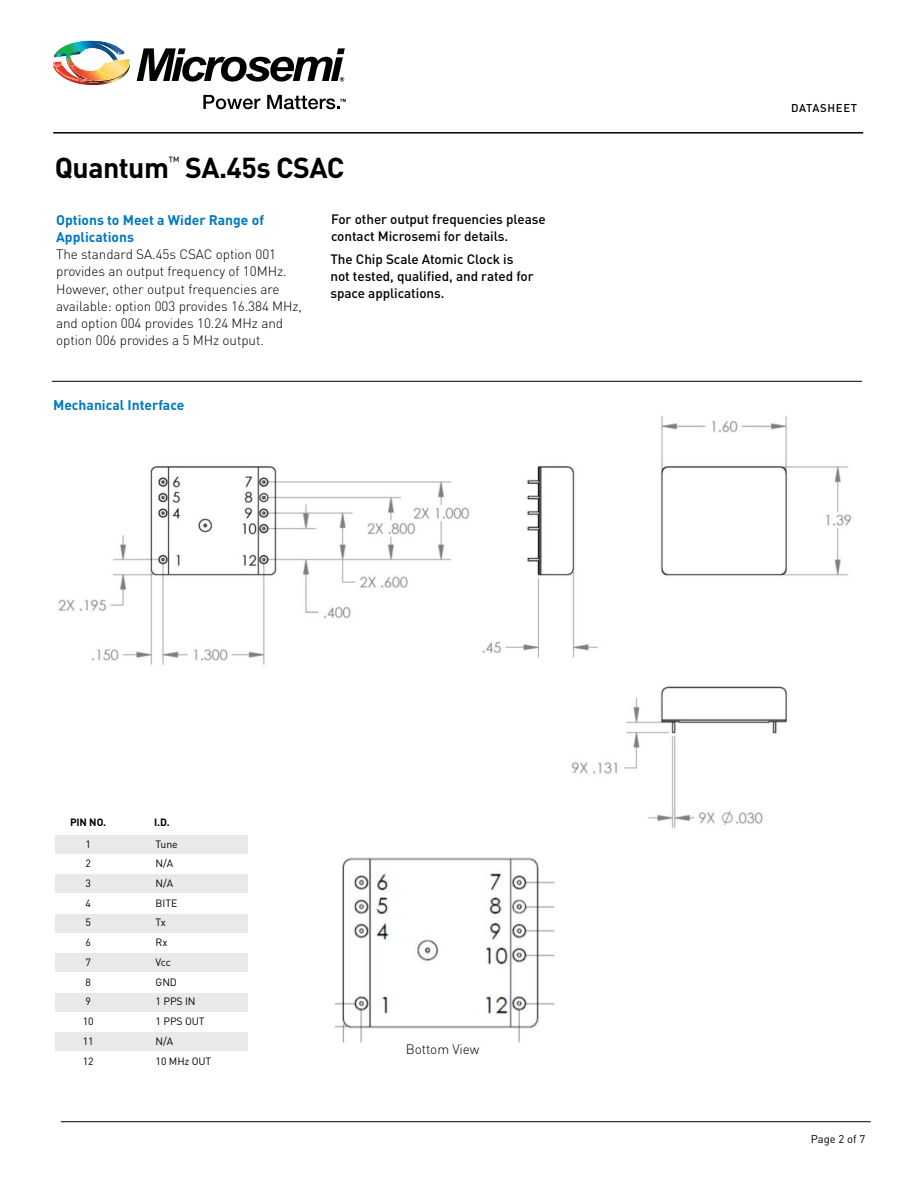
<style>
.page{position:relative;width:918px;height:1188px;background:#fff}
.page>*{position:absolute;margin:0;border:0;box-sizing:border-box;transform-origin:0 0}
.t1{font:700 28.5px "DINOT";letter-spacing:-.02em;color:#000}
.t2{font:700 13.8px/17.2px "DINOT";color:#0078c1}
.t3{font:300 13.5px/17.2px "DINOT";letter-spacing:-.005em;color:#000}
.t4{font:500 13.5px/17.2px "DINOT";letter-spacing:-.005em;color:#000}
.t5{font:500 11.25px "DINOT";letter-spacing:.06em;color:#000}
.t6{font:11.25px "DINOT";color:#000}
.t7{font:10.5px "DINOT";letter-spacing:-.01em;color:#000}
.t8{font:700 10.5px "DINOT";color:#000}
</style>
<div class="page">
<hr style="left:53px;top:132px;width:810px;height:2px;background:#000">
<hr style="left:61px;top:1121px;width:810px;height:1px;background:#000">
<svg style="left:137px;top:48px;width:208px;height:34px"></svg>
<img style="left:85px;top:40px;width:39px;height:11px">
<img style="left:117px;top:41px;width:6px;height:10px">
<img style="left:57px;top:41px;width:60px;height:10px">
<img style="left:69px;top:46px;width:46px;height:5px">
<svg style="left:78px;top:41px;width:15px;height:1px"></svg>
<img style="left:76px;top:83px;width:34px;height:2px">
<img style="left:53px;top:51px;width:76px;height:32px">
<svg style="left:203px;top:95px;width:57px;height:14px"></svg>
<svg style="left:267px;top:95px;width:79px;height:14px"></svg>
<img style="left:335px;top:856px;width:220px;height:188px">
<img style="left:58px;top:416px;width:794px;height:413px">
<hr style="left:52px;top:381px;width:810px;height:1px;background:#000">
<div style="left:55px;top:874px;width:193px;height:19px;background:#e8e9ea"></div>
<div style="left:55px;top:953px;width:193px;height:19px;background:#e8e9ea"></div>
<div style="left:55px;top:1032px;width:193px;height:19px;background:#e8e9ea"></div>
<div style="left:55px;top:835px;width:193px;height:19px;background:#e8e9ea"></div>
<div style="left:55px;top:914px;width:193px;height:19px;background:#e8e9ea"></div>
<div style="left:55px;top:993px;width:193px;height:19px;background:#e8e9ea"></div>
<h1 class="t1" style="left:55px;top:155px;width:291px">Quantum<sup>™</sup> SA.45s CSAC</h1>
<p class="t2" style="left:56px;top:212px;width:209px">Options to Meet a Wider Range of<br>Applications</p>
<p class="t3" style="left:56px;top:247px;width:247px">The standard SA.45s CSAC option 001 provides an output frequency of 10MHz.<br>However, other output frequencies are available: option 003 provides 16.384 MHz, and option 004 provides 10.24 MHz and option 006 provides a 5 MHz output.</p>
<p class="t2" style="left:53px;top:397px;width:133px">Mechanical Interface</p>
<p class="t4" style="left:331px;top:212px;width:216px">For other output frequencies please contact Microsemi for details.</p>
<p class="t4" style="left:330px;top:252px;width:205px">The Chip Scale Atomic Clock is not tested, qualified, and rated for space applications.</p>
<p class="t8" style="left:70px;top:818px;width:38px">PIN NO.</p>
<p class="t8" style="left:154px;top:818px;width:17px">I.D.</p>
<p class="t7" style="left:85px;top:839px;width:7px">1</p>
<p class="t7" style="left:156px;top:839px;width:24px">Tune</p>
<p class="t7" style="left:85px;top:859px;width:7px">2</p>
<p class="t7" style="left:156px;top:859px;width:19px">N/A</p>
<p class="t7" style="left:85px;top:879px;width:7px">3</p>
<p class="t7" style="left:156px;top:879px;width:19px">N/A</p>
<p class="t7" style="left:85px;top:898px;width:7px">4</p>
<p class="t7" style="left:156px;top:898px;width:23px">BITE</p>
<p class="t7" style="left:85px;top:918px;width:7px">5</p>
<p class="t7" style="left:156px;top:918px;width:12px">Tx</p>
<p class="t7" style="left:85px;top:938px;width:7px">6</p>
<p class="t7" style="left:156px;top:938px;width:13px">Rx</p>
<p class="t7" style="left:85px;top:957px;width:7px">7</p>
<p class="t7" style="left:156px;top:957px;width:17px">Vcc</p>
<p class="t7" style="left:85px;top:977px;width:7px">8</p>
<p class="t7" style="left:156px;top:977px;width:23px">GND</p>
<p class="t7" style="left:85px;top:997px;width:7px">9</p>
<p class="t7" style="left:156px;top:997px;width:42px">1 PPS IN</p>
<p class="t7" style="left:83px;top:1017px;width:12px">10</p>
<p class="t7" style="left:156px;top:1017px;width:51px">1 PPS OUT</p>
<p class="t7" style="left:83px;top:1036px;width:12px">11</p>
<p class="t7" style="left:156px;top:1036px;width:19px">N/A</p>
<p class="t7" style="left:83px;top:1056px;width:12px">12</p>
<p class="t7" style="left:156px;top:1056px;width:57px">10 MHz OUT</p>
<p class="t3" style="left:406px;top:1042px;width:75px">Bottom View</p>
<p class="t5" style="left:791px;top:101px;width:68px">DATASHEET</p>
<p class="t6" style="left:811px;top:1134px;width:56px">Page 2 of 7</p>
</div>
